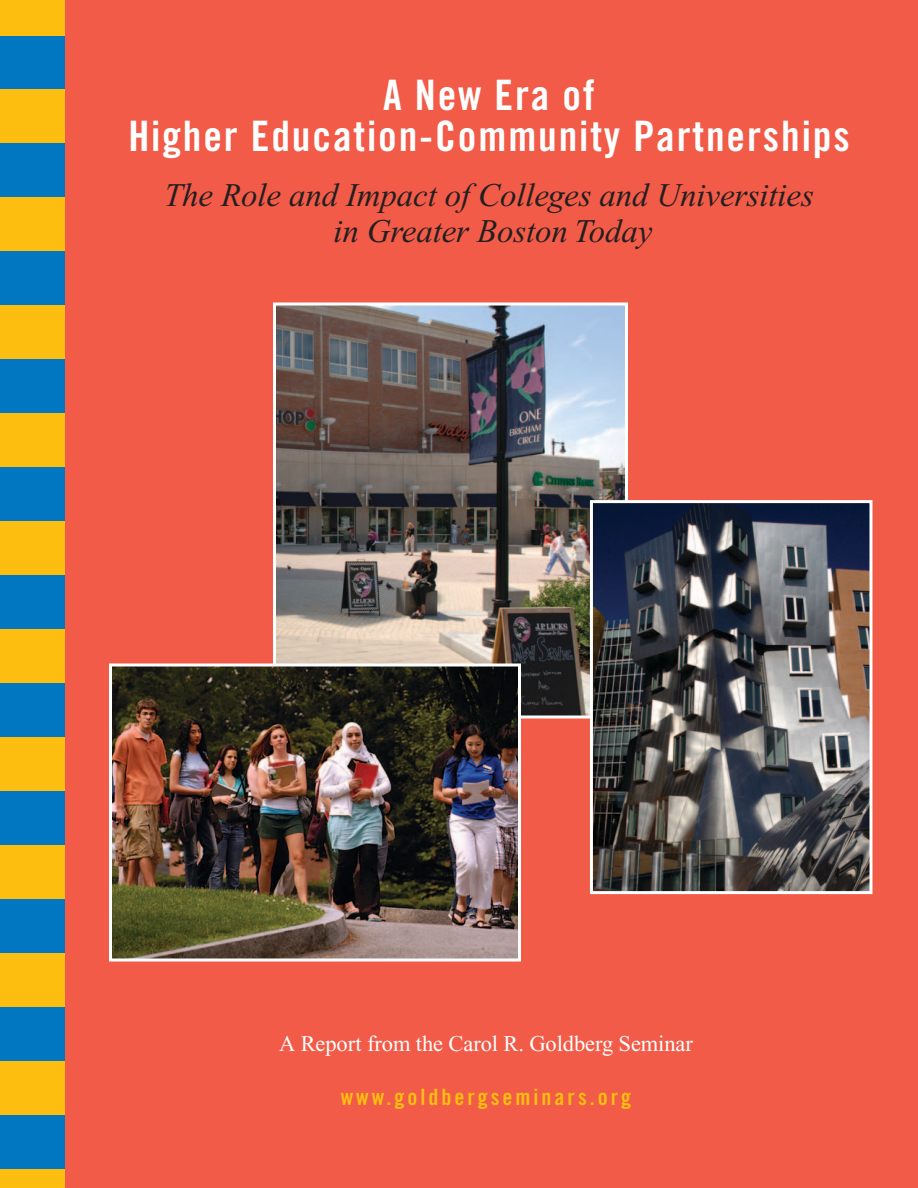
<style>
.page{position:relative;width:918px;height:1188px;background:#fff}
.page>*{position:absolute;margin:0;border:0;box-sizing:border-box;transform-origin:0 0}
.t1{font:42px/40.5px "Trade Gothic Bold Cond Twenty";letter-spacing:.045em;color:#fff;text-align:center}
.t2{font:italic 33px/36px "Times New Roman";letter-spacing:-.005em;color:#231f20;text-align:center}
.t3{font:22.5px "Times New Roman";letter-spacing:-.005em;color:#fff}
.t4{font:22.5px "Trade Gothic Bold Cond Twenty";letter-spacing:.135em;color:#febe10}
</style>
<div class="page">
<div style="left:63px;top:0;width:855px;height:1188px;background:#f15b47"></div>
<div style="left:0;top:3px;width:64px;height:1185px;background:#0077c0"></div>
<div style="left:0;top:0;width:64px;height:35px;background:#febe10"></div>
<div style="left:0;top:89px;width:64px;height:54px;background:#febe10"></div>
<div style="left:0;top:197px;width:64px;height:54px;background:#febe10"></div>
<div style="left:0;top:305px;width:64px;height:54px;background:#febe10"></div>
<div style="left:0;top:413px;width:64px;height:54px;background:#febe10"></div>
<div style="left:0;top:521px;width:64px;height:54px;background:#febe10"></div>
<div style="left:0;top:629px;width:64px;height:54px;background:#febe10"></div>
<div style="left:0;top:737px;width:64px;height:54px;background:#febe10"></div>
<div style="left:0;top:845px;width:64px;height:54px;background:#febe10"></div>
<div style="left:0;top:953px;width:64px;height:54px;background:#febe10"></div>
<div style="left:0;top:1061px;width:64px;height:54px;background:#febe10"></div>
<div style="left:0;top:1169px;width:64px;height:19px;background:#febe10"></div>
<img style="left:277px;top:307px;width:347px;height:407px">
<div style="left:273px;top:303px;width:355px;height:415px;border:3px solid #fff"></div>
<img style="left:594px;top:504px;width:274px;height:386px">
<div style="left:590px;top:500px;width:282px;height:394px;border:3px solid #fff"></div>
<img style="left:113px;top:668px;width:404px;height:290px">
<div style="left:109px;top:664px;width:412px;height:298px;border:3px solid #fff"></div>
<p class="t1" style="left:128px;top:78px;width:723px">A New Era of<br>Higher Education-Community Partnerships</p>
<p class="t2" style="left:164px;top:180px;width:651px">The Role and Impact of Colleges and Universities in Greater Boston Today</p>
<p class="t3" style="left:279px;top:1036px;width:415px">A Report from the Carol R. Goldberg Seminar</p>
<p class="t4" style="left:341px;top:1089px;width:292px">www.goldbergseminars.org</p>
</div>
